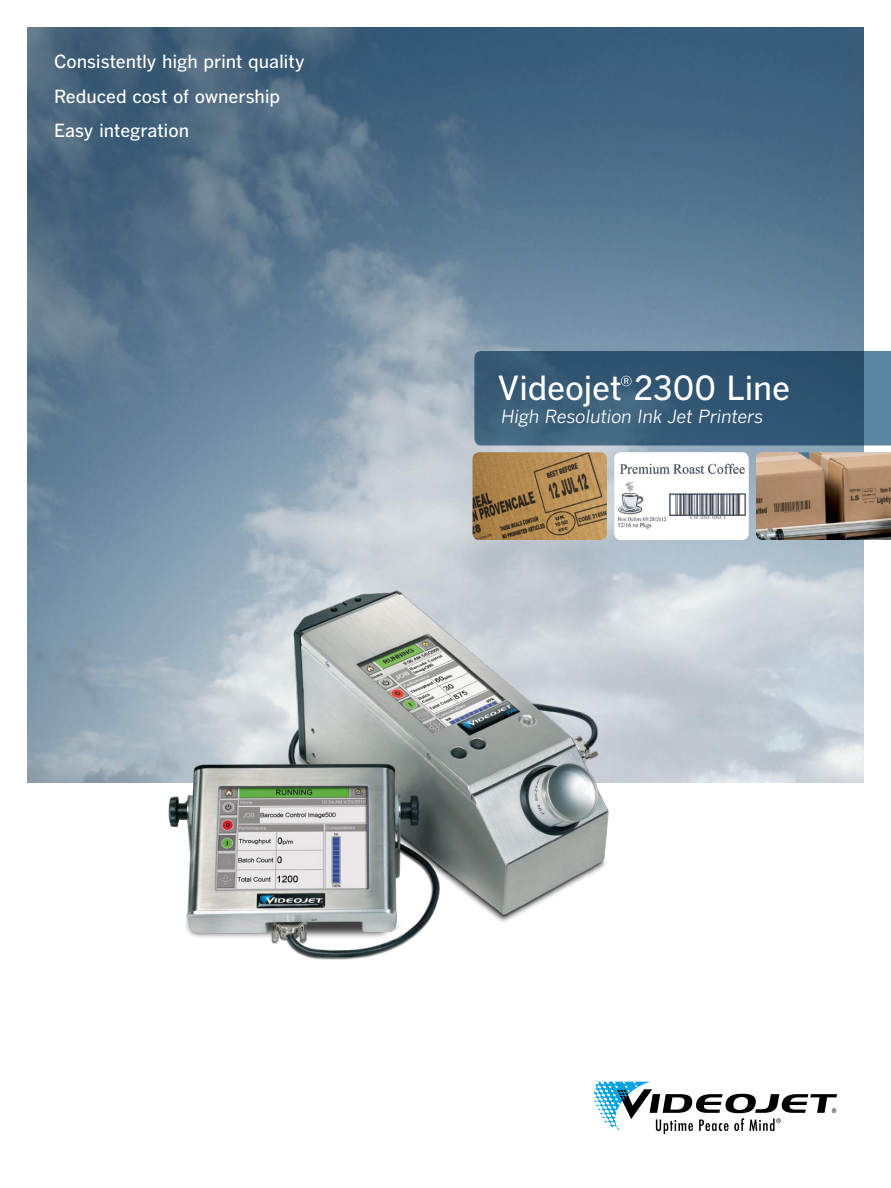
<style>
.page{position:relative;width:891px;height:1188px;background:#fff}
.page>*{position:absolute;margin:0;border:0;box-sizing:border-box;transform-origin:0 0}
.t1{font:33px "Benton Got Med";letter-spacing:-.01em;color:#fff}
.t2{font:18px/34.5px "Benton Got Med";letter-spacing:-.005em;color:#fff}
.t3{font:18px "Benton Got Reg It";letter-spacing:-.01em;color:#fff}
</style>
<div class="page">
<img style="left:27px;top:27px;width:837px;height:756px">
<svg style="left:594px;top:1082px;width:243px;height:52px"></svg>
<img style="left:756px;top:452px;width:135px;height:88px">
<img style="left:473px;top:452px;width:134px;height:88px">
<img style="left:614px;top:452px;width:135px;height:88px">
<svg style="left:474px;top:351px;width:417px;height:95px;background:#385c78"></svg>
<img style="left:152px;top:582px;width:472px;height:378px">
<p class="t2" style="left:54px;top:44px;width:252px">Consistently high print quality<br>Reduced cost of ownership<br>Easy integration</p>
<h1 class="t1" style="left:498px;top:368px;width:294px">Videojet 2300 Line</h1>
<p class="t3" style="left:502px;top:405px;width:263px">High Resolution Ink Jet Printers</p>
</div>
